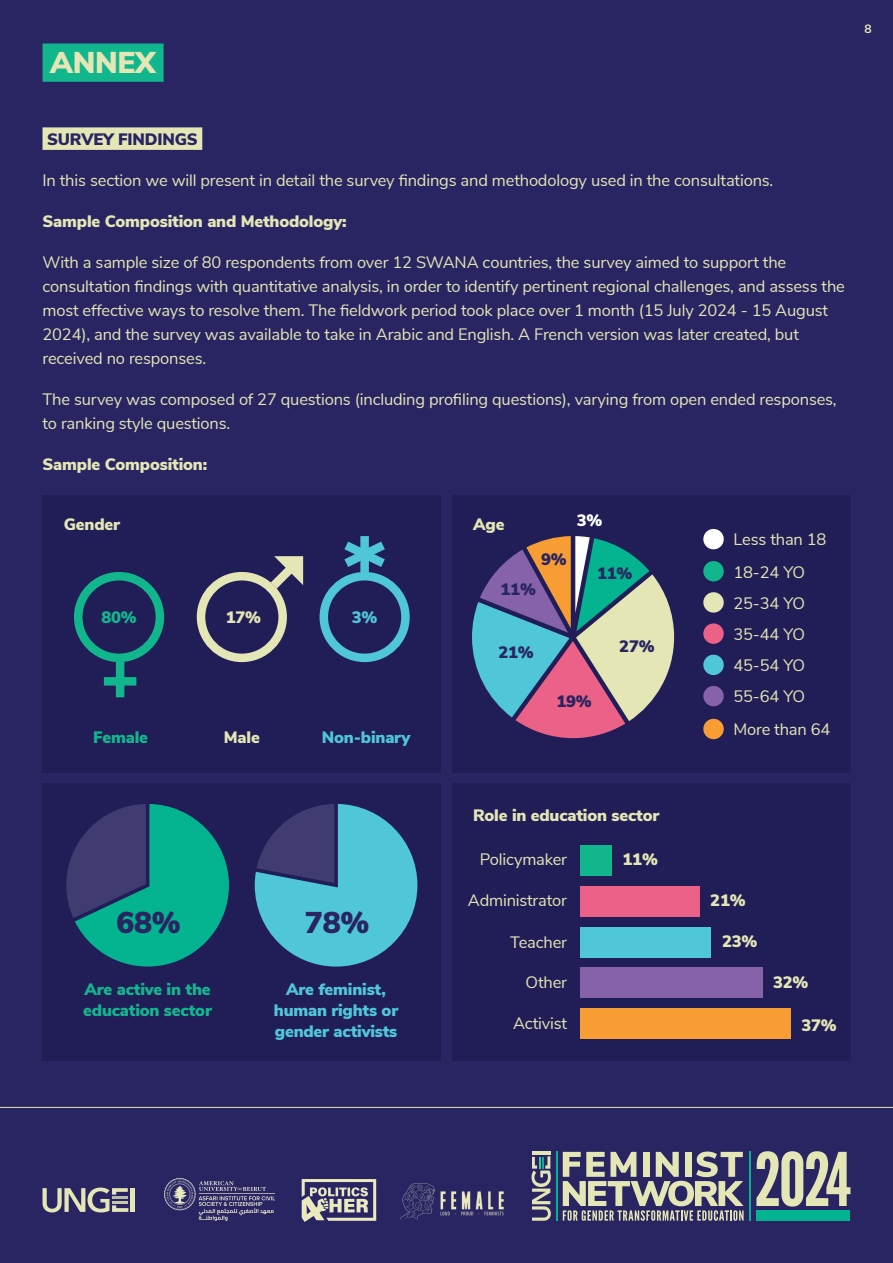
<style>
.page{position:relative;width:893px;height:1263px;background:#282562}
.page>*{position:absolute;margin:0;border:0;box-sizing:border-box;transform-origin:0 0}
.t1{font:900 30px "Nunito Sans";color:#282562}
.h1_pink_bg{font:900 30px "Nunito Sans";letter-spacing:-.01em;color:#e4e6b6}
.t2{font:16.5px/24px "Nunito Sans";letter-spacing:-.01em;color:#e4e6b6}
.diagram_text{font:900 16.5px "Nunito Sans";letter-spacing:-.01em;color:#e4e6b6}
.diagram_text-2{font:900 16.5px/21px "Nunito Sans";letter-spacing:-.01em;color:#50c6d9;text-align:center}
.diagram_text-3{font:900 16.5px/21px "Nunito Sans";letter-spacing:-.01em;color:#12b68d}
.h2_mid_light_bg{font:900 16.5px "Nunito Sans";letter-spacing:-.01em;color:#282562}
.t3{font:900 16.5px "Nunito Sans";color:#fff}
.t4{font:700 12px "Nunito Sans";color:#e4e6b6}
</style>
<div class="page">
<hr style="left:0;top:1107px;width:893px;height:1px;background:#e4e6b6">
<svg style="left:756px;top:1151px;width:94px;height:55px"></svg>
<svg style="left:531px;top:1156px;width:20px;height:65px"></svg>
<hr style="left:532px;top:1151px;width:18px;height:4px;background:#e4e6b6">
<svg style="left:563px;top:1151px;width:181px;height:70px"></svg>
<hr style="left:556px;top:1151px;width:1px;height:70px;background:#04b390">
<hr style="left:749px;top:1151px;width:2px;height:70px;background:#04b390">
<div style="left:756px;top:1210px;width:94px;height:11px;background:#04b390"></div>
<svg style="left:43px;top:1187px;width:85px;height:25px"></svg>
<hr style="left:131px;top:1188px;width:4px;height:24px;background:#e4e6b6">
<img style="left:301px;top:1179px;width:76px;height:43px">
<img style="left:400px;top:1183px;width:104px;height:37px">
<img style="left:165px;top:1179px;width:109px;height:41px">
<div style="left:43px;top:44px;width:121px;height:38px;background:#12b68d"></div>
<div style="left:43px;top:127px;width:159px;height:23px;background:#e4e6b6"></div>
<div style="left:43px;top:495px;width:398px;height:277px;background:#211e57"></div>
<div style="left:43px;top:783px;width:398px;height:277px;background:#211e57"></div>
<div style="left:452px;top:495px;width:398px;height:277px;background:#211e57"></div>
<div style="left:452px;top:783px;width:398px;height:277px;background:#211e57"></div>
<svg style="left:344px;top:536px;width:41px;height:38px"></svg>
<div style="left:74px;top:572px;width:90px;height:90px;border:9px solid #12b68d;border-radius:50%"></div>
<div style="left:197px;top:572px;width:90px;height:90px;border:9px solid #e4e6b6;border-radius:50%"></div>
<div style="left:320px;top:572px;width:90px;height:90px;border:9px solid #50c6d9;border-radius:50%"></div>
<div style="left:116px;top:661px;width:8px;height:36px;background:#12b68d"></div>
<div style="left:104px;top:677px;width:32px;height:8px;background:#12b68d"></div>
<svg style="left:262px;top:556px;width:42px;height:42px"></svg>
<div style="left:580px;top:845px;width:32px;height:31px;background:#12b68d"></div>
<div style="left:580px;top:927px;width:131px;height:30px;background:#50c6d9"></div>
<div style="left:580px;top:886px;width:120px;height:30px;background:#ec6187"></div>
<div style="left:580px;top:967px;width:182px;height:31px;background:#8662aa"></div>
<div style="left:580px;top:1008px;width:211px;height:31px;background:#f89d33"></div>
<div style="left:703px;top:529px;width:21px;height:20px;background:#fff;border-radius:50%"></div>
<div style="left:703px;top:561px;width:21px;height:20px;background:#12b68d;border-radius:50%"></div>
<div style="left:703px;top:592px;width:21px;height:21px;background:#e4e6b6;border-radius:50%"></div>
<div style="left:703px;top:623px;width:21px;height:21px;background:#ec6187;border-radius:50%"></div>
<div style="left:703px;top:655px;width:21px;height:20px;background:#50c6d9;border-radius:50%"></div>
<div style="left:703px;top:686px;width:21px;height:20px;background:#8662aa;border-radius:50%"></div>
<div style="left:703px;top:719px;width:21px;height:20px;background:#f89d33;border-radius:50%"></div>
<svg style="left:472px;top:536px;width:202px;height:202px"></svg>
<svg style="left:66px;top:804px;width:163px;height:162px"></svg>
<svg style="left:255px;top:804px;width:162px;height:162px"></svg>
<p class="h1_pink_bg" style="left:50px;top:40px;width:107px">ANNEX</p>
<p class="t4" style="left:864px;top:20px;width:9px">8</p>
<p class="h2_mid_light_bg" style="left:47px;top:127px;width:152px">SURVEY FINDINGS</p>
<p class="t2" style="left:43px;top:168px;width:732px">In this section we will present in detail the survey findings and methodology used in the consultations.</p>
<p class="diagram_text" style="left:43px;top:209px;width:306px">Sample Composition and Methodology:</p>
<p class="t2" style="left:43px;top:250px;width:804px">With a sample size of 80 respondents from over 12 SWANA countries, the survey aimed to support the consultation findings with quantitative analysis, in order to identify pertinent regional challenges, and assess the most effective ways to resolve them. The fieldwork period took place over 1 month (15 July 2024 - 15 August 2024), and the survey was available to take in Arabic and English. A French version was later created, but received no responses.</p>
<p class="t2" style="left:43px;top:387px;width:796px">The survey was composed of 27 questions (including profiling questions), varying from open ended responses, to ranking style questions.</p>
<p class="diagram_text" style="left:43px;top:453px;width:166px">Sample Composition:</p>
<p class="diagram_text" style="left:64px;top:512px;width:58px">Gender</p>
<p class="diagram_text-3" style="left:101px;top:606px;width:37px">80%</p>
<p class="diagram_text" style="left:226px;top:605px;width:37px">17%</p>
<p class="diagram_text-2" style="left:352px;top:606px;width:27px">3%</p>
<p class="diagram_text-3" style="left:93px;top:726px;width:56px">Female</p>
<p class="diagram_text" style="left:224px;top:725px;width:37px">Male</p>
<p class="diagram_text-2" style="left:322px;top:726px;width:90px">Non-binary</p>
<p class="diagram_text" style="left:473px;top:512px;width:33px">Age</p>
<p class="h2_mid_light_bg" style="left:541px;top:548px;width:27px">9%</p>
<p class="h2_mid_light_bg" style="left:501px;top:577px;width:37px">11%</p>
<p class="t3" style="left:577px;top:508px;width:27px">3%</p>
<p class="h2_mid_light_bg" style="left:597px;top:561px;width:37px">11%</p>
<p class="h2_mid_light_bg" style="left:498px;top:640px;width:37px">21%</p>
<p class="h2_mid_light_bg" style="left:619px;top:635px;width:37px">27%</p>
<p class="h2_mid_light_bg" style="left:556px;top:689px;width:37px">19%</p>
<p class="t2" style="left:733px;top:527px;width:95px">Less than 18</p>
<p class="t2" style="left:733px;top:559px;width:73px">18-24 YO</p>
<p class="t2" style="left:733px;top:590px;width:73px">25-34 YO</p>
<p class="t2" style="left:733px;top:621px;width:73px">35-44 YO</p>
<p class="t2" style="left:733px;top:652px;width:73px">45-54 YO</p>
<p class="t2" style="left:733px;top:684px;width:73px">55-64 YO</p>
<p class="t2" style="left:733px;top:716px;width:98px">More than 64</p>
<p class="t1" style="left:117px;top:900px;width:66px">68%</p>
<p class="t1" style="left:305px;top:900px;width:66px">78%</p>
<p class="diagram_text-3" style="left:83px;top:978px;width:130px">Are active in the education sector</p>
<p class="diagram_text-2" style="left:274px;top:978px;width:126px">Are feminist, human rights or gender activists</p>
<p class="diagram_text" style="left:473px;top:803px;width:188px">Role in education sector</p>
<p class="t2" style="left:480px;top:846px;width:89px">Policymaker</p>
<p class="t2" style="left:468px;top:887px;width:101px">Administrator</p>
<p class="t2" style="left:510px;top:929px;width:58px">Teacher</p>
<p class="t2" style="left:526px;top:970px;width:43px">Other</p>
<p class="t2" style="left:513px;top:1010px;width:55px">Activist</p>
<p class="diagram_text" style="left:623px;top:847px;width:37px">11%</p>
<p class="diagram_text" style="left:710px;top:888px;width:37px">21%</p>
<p class="diagram_text" style="left:722px;top:929px;width:37px">23%</p>
<p class="diagram_text" style="left:773px;top:970px;width:37px">32%</p>
<p class="diagram_text" style="left:801px;top:1013px;width:37px">37%</p>
</div>
